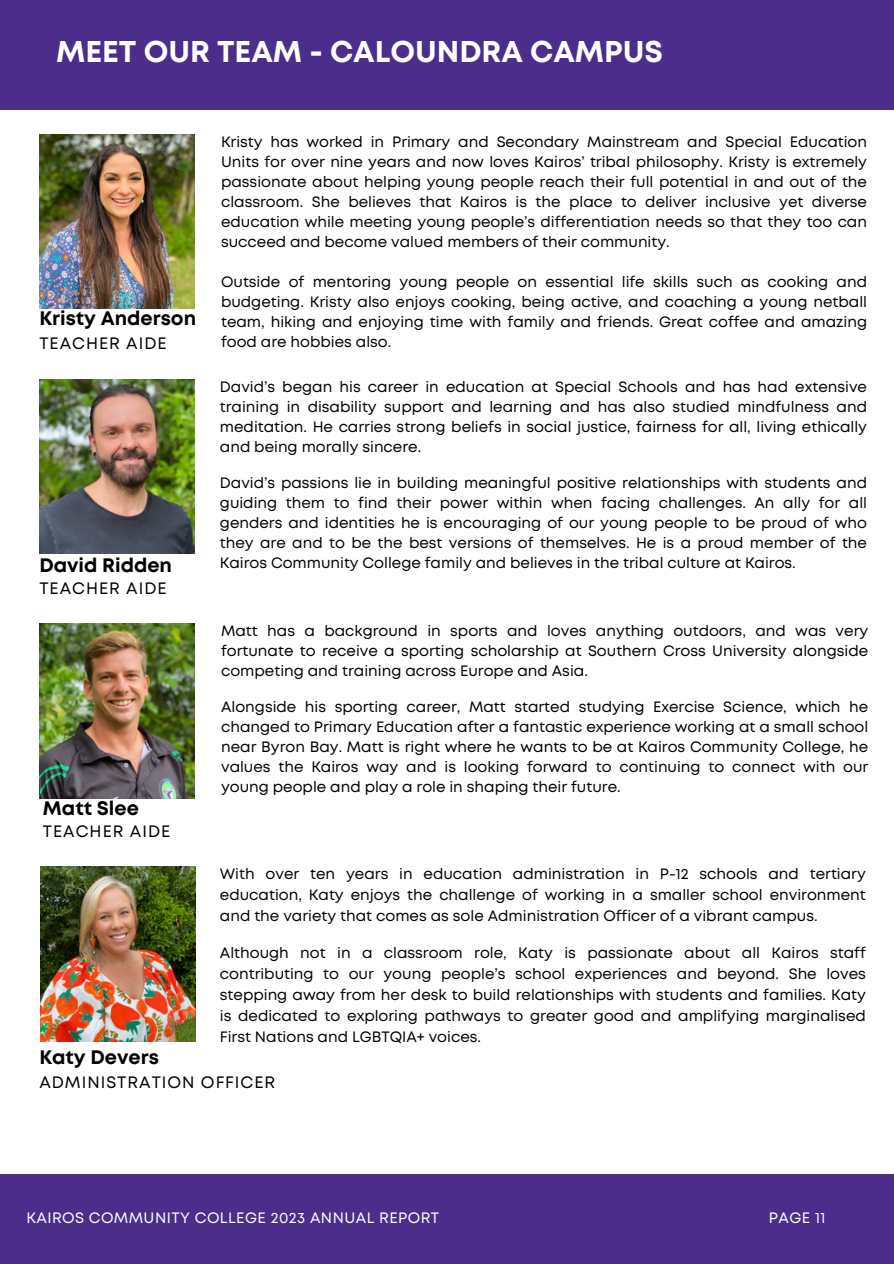
<style>
.page{position:relative;width:894px;height:1264px;background:#fff}
.page>*{position:absolute;margin:0;border:0;box-sizing:border-box;transform-origin:0 0}
.t1{font:700 30px "Mont";color:#fff}
.t2{font:700 19.5px "Mont";color:#000}
.t3{font:16.5px "Mont";letter-spacing:.06em;color:#000}
.t4{font:15px/20px "Mont";color:#000;text-align:justify}
.t5{font:15px "Mont";letter-spacing:.03em;color:#fff}
</style>
<div class="page">
<div style="left:0;top:1174px;width:893px;height:89px;background:#4c2d8c"></div>
<img style="left:39px;top:134px;width:156px;height:175px">
<div style="left:0;top:0;width:893px;height:109px;background:#4c2d8c"></div>
<img style="left:39px;top:379px;width:156px;height:174px">
<img style="left:39px;top:623px;width:156px;height:175px">
<img style="left:41px;top:866px;width:155px;height:174px">
<p class="t1" style="left:56px;top:40px;width:608px">MEET OUR TEAM - CALOUNDRA CAMPUS</p>
<p class="t2" style="left:39px;top:311px;width:158px">Kristy Anderson</p>
<h2 class="t3" style="left:39px;top:337px;width:129px">TEACHER AIDE</h2>
<p class="t4" style="left:221px;top:133px;width:647px">Kristy has worked in Primary and Secondary Mainstream and Special Education Units for over nine years and now loves Kairos’ tribal philosophy. Kristy is extremely passionate about helping young people reach their full potential in and out of the classroom. She believes that Kairos is the place to deliver inclusive yet diverse education while meeting young people’s differentiation needs so that they too can succeed and become valued members of their community.</p>
<h2 class="t4" style="left:221px;top:273px;width:647px">Outside of mentoring young people on essential life skills such as cooking and budgeting. Kristy also enjoys cooking, being active, and coaching a young netball team, hiking and enjoying time with family and friends. Great coffee and amazing food are hobbies also.</h2>
<p class="t4" style="left:220px;top:377px;width:648px">David’s began his career in education at Special Schools and has had extensive training in disability support and learning and has also studied mindfulness and meditation. He carries strong beliefs in social justice, fairness for all, living ethically and being morally sincere.</p>
<p class="t4" style="left:220px;top:473px;width:648px">David’s passions lie in building meaningful positive relationships with students and guiding them to find their power within when facing challenges. An ally for all genders and identities he is encouraging of our young people to be proud of who they are and to be the best versions of themselves. He is a proud member of the</p>
<h2 class="t2" style="left:39px;top:558px;width:134px">David Ridden</h2>
<p class="t4" style="left:220px;top:553px;width:577px">Kairos Community College family and believes in the tribal culture at Kairos.</p>
<p class="t3" style="left:39px;top:582px;width:129px">TEACHER AIDE</p>
<p class="t2" style="left:43px;top:800px;width:98px">Matt Slee</p>
<p class="t3" style="left:43px;top:824px;width:129px">TEACHER AIDE</p>
<p class="t4" style="left:221px;top:622px;width:648px">Matt has a background in sports and loves anything outdoors, and was very fortunate to receive a sporting scholarship at Southern Cross University alongside competing and training across Europe and Asia.</p>
<p class="t4" style="left:221px;top:698px;width:648px">Alongside his sporting career, Matt started studying Exercise Science, which he changed to Primary Education after a fantastic experience working at a small school near Byron Bay. Matt is right where he wants to be at Kairos Community College, he values the Kairos way and is looking forward to continuing to connect with our young people and play a role in shaping their future.</p>
<h3 class="t4" style="left:220px;top:864px;width:647px;line-height:21px">With over ten years in education administration in P-12 schools and tertiary education, Katy enjoys the challenge of working in a smaller school environment and the variety that comes as sole Administration Officer of a vibrant campus.</h3>
<h3 class="t4" style="left:220px;top:943px;width:647px;line-height:21px">Although not in a classroom role, Katy is passionate about all Kairos staff contributing to our young people’s school experiences and beyond. She loves stepping away from her desk to build relationships with students and families. Katy is dedicated to exploring pathways to greater good and amplifying marginalised First Nations and LGBTQIA+ voices.</h3>
<h2 class="t2" style="left:39px;top:1049px;width:121px">Katy Devers</h2>
<p class="t3" style="left:39px;top:1075px;width:237px">ADMINISTRATION OFFICER</p>
<h1 class="t5" style="left:26px;top:1211px;width:414px">KAIROS COMMUNITY COLLEGE 2023 ANNUAL REPORT</h1>
<p class="t5" style="left:768px;top:1211px;width:58px">PAGE 11</p>
</div>
